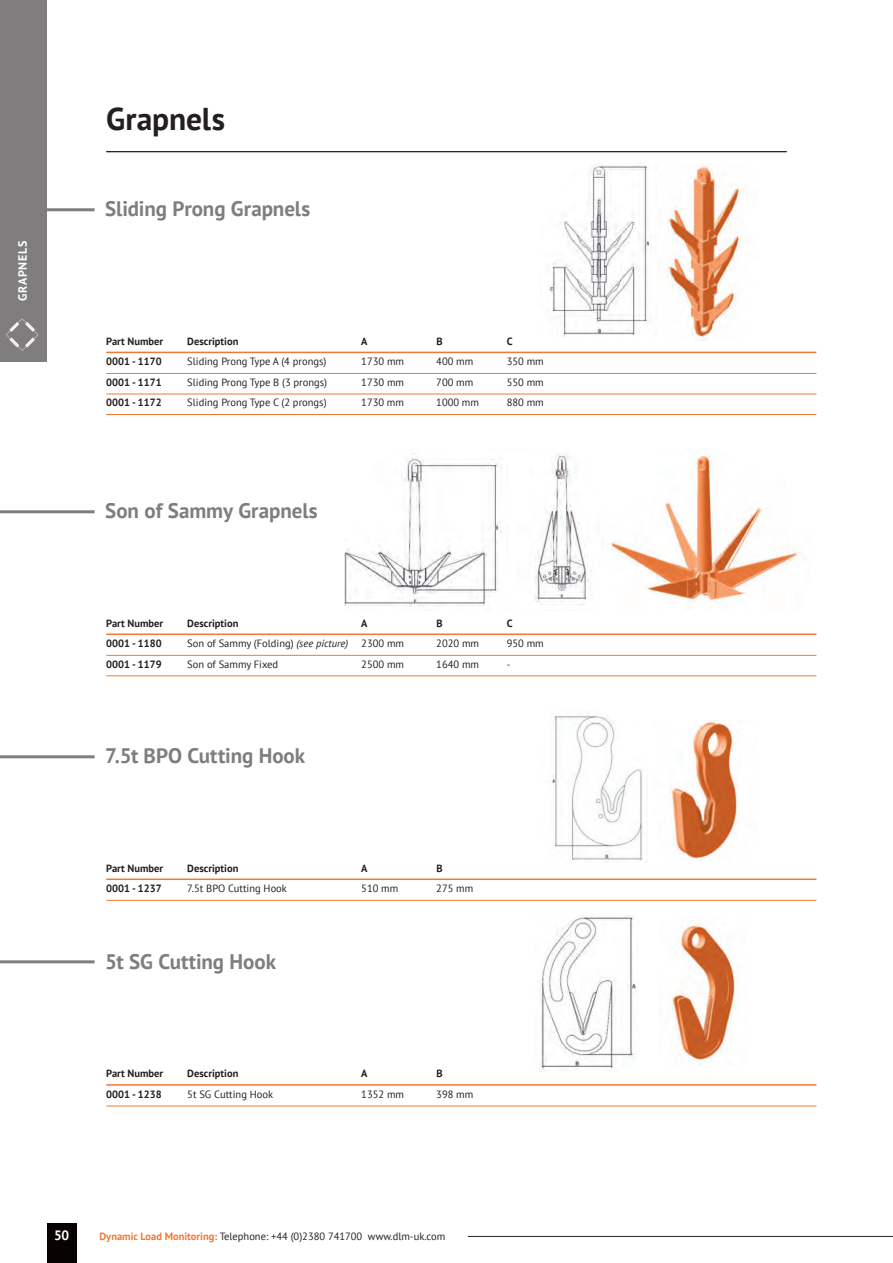
<style>
.page{position:relative;width:893px;height:1263px;background:#fff}
.page>*{position:absolute;margin:0;border:0;box-sizing:border-box;transform-origin:0 0}
.t1{font:700 31.5px "PT Sans";letter-spacing:-.005em;color:#231f20}
.t2{font:700 21px "PT Sans";color:#7f7d7d}
.t3{font:700 13.5px "PT Sans";color:#fff}
.t4{font:700 12px "PT Sans";letter-spacing:.055em;color:#fff}
.t5{font:10.5px "PT Sans";color:#231f20}
.t6{font:700 10.5px "PT Sans";color:#231f20}
.s1{font-style:italic}
.s2{font-weight:700;color:#f37736}
</style>
<div class="page">
<hr style="left:468px;top:1236px;width:425px;height:1px;background:#231f20">
<div style="left:47px;top:1224px;width:30px;height:39px;background:#080302"></div>
<img style="left:549px;top:165px;width:108px;height:172px">
<img style="left:666px;top:165px;width:76px;height:175px">
<div style="left:0;top:0;width:47px;height:361px;background:#7f7d7d"></div>
<svg style="left:6px;top:318px;width:32px;height:33px"></svg>
<hr style="left:106px;top:151px;width:681px;height:1px;background:#231f20">
<hr style="left:106px;top:352px;width:710px;height:1px;background:#f37736">
<hr style="left:106px;top:373px;width:710px;height:1px;background:#f37736">
<hr style="left:106px;top:394px;width:710px;height:1px;background:#f37736">
<hr style="left:106px;top:414px;width:710px;height:1px;background:#f37736">
<hr style="left:0;top:208px;width:95px;height:3px;background:#7f7d7d">
<hr style="left:106px;top:633px;width:710px;height:2px;background:#f37736">
<hr style="left:106px;top:655px;width:710px;height:1px;background:#f37736">
<hr style="left:106px;top:676px;width:710px;height:1px;background:#f37736">
<hr style="left:0;top:510px;width:95px;height:3px;background:#7f7d7d">
<img style="left:344px;top:453px;width:245px;height:154px">
<img style="left:609px;top:453px;width:196px;height:153px">
<hr style="left:106px;top:878px;width:710px;height:2px;background:#f37736">
<hr style="left:106px;top:900px;width:710px;height:1px;background:#f37736">
<hr style="left:0;top:755px;width:95px;height:3px;background:#7f7d7d">
<img style="left:551px;top:715px;width:97px;height:148px">
<img style="left:670px;top:721px;width:69px;height:140px">
<hr style="left:0;top:960px;width:95px;height:3px;background:#7f7d7d">
<hr style="left:106px;top:1084px;width:710px;height:2px;background:#f37736">
<hr style="left:106px;top:1106px;width:710px;height:1px;background:#f37736">
<img style="left:539px;top:914px;width:98px;height:157px">
<img style="left:672px;top:925px;width:63px;height:140px">
<p class="t4" style="left:15px;top:301px;width:62px;rotate:-90deg">GRAPNELS</p>
<h1 class="t1" style="left:106px;top:98px;width:120px">Grapnels</h1>
<h2 class="t2" style="left:105px;top:195px;width:207px">Sliding Prong Grapnels</h2>
<p class="t6" style="left:106px;top:334px;width:58px">Part Number</p>
<p class="t6" style="left:187px;top:334px;width:53px">Description</p>
<p class="t6" style="left:361px;top:334px;width:8px">A</p>
<p class="t6" style="left:436px;top:334px;width:8px">B</p>
<p class="t6" style="left:507px;top:334px;width:7px">C</p>
<p class="t6" style="left:106px;top:354px;width:57px">0001 - 1170</p>
<p class="t5" style="left:187px;top:355px;width:141px">Sliding Prong Type A (4 prongs)</p>
<p class="t5" style="left:361px;top:355px;width:44px">1730 mm</p>
<p class="t5" style="left:436px;top:355px;width:39px">400 mm</p>
<p class="t5" style="left:507px;top:355px;width:39px">350 mm</p>
<p class="t6" style="left:106px;top:375px;width:57px">0001 - 1171</p>
<p class="t5" style="left:187px;top:375px;width:141px">Sliding Prong Type B (3 prongs)</p>
<p class="t5" style="left:361px;top:375px;width:44px">1730 mm</p>
<p class="t5" style="left:436px;top:375px;width:39px">700 mm</p>
<p class="t5" style="left:507px;top:375px;width:39px">550 mm</p>
<p class="t6" style="left:106px;top:395px;width:57px">0001 - 1172</p>
<p class="t5" style="left:187px;top:396px;width:141px">Sliding Prong Type C (2 prongs)</p>
<p class="t5" style="left:361px;top:396px;width:44px">1730 mm</p>
<p class="t5" style="left:436px;top:396px;width:44px">1000 mm</p>
<p class="t5" style="left:507px;top:396px;width:39px">880 mm</p>
<h2 class="t2" style="left:105px;top:497px;width:214px">Son of Sammy Grapnels</h2>
<p class="t6" style="left:106px;top:616px;width:58px">Part Number</p>
<p class="t6" style="left:187px;top:616px;width:53px">Description</p>
<p class="t6" style="left:361px;top:616px;width:8px">A</p>
<p class="t6" style="left:436px;top:616px;width:8px">B</p>
<p class="t6" style="left:507px;top:616px;width:7px">C</p>
<p class="t6" style="left:106px;top:636px;width:57px">0001 - 1180</p>
<p class="t5" style="left:187px;top:637px;width:218px">Son of Sammy (Folding) <span class="s1">(see picture)</span> 2300 mm</p>
<p class="t5" style="left:436px;top:637px;width:44px">2020 mm</p>
<p class="t5" style="left:507px;top:637px;width:39px">950 mm</p>
<p class="t6" style="left:106px;top:657px;width:57px">0001 - 1179</p>
<p class="t5" style="left:187px;top:657px;width:92px">Son of Sammy Fixed</p>
<p class="t5" style="left:361px;top:657px;width:44px">2500 mm</p>
<p class="t5" style="left:436px;top:657px;width:44px">1640 mm</p>
<p class="t5" style="left:507px;top:657px;width:5px">-</p>
<h2 class="t2" style="left:105px;top:742px;width:201px">7.5t BPO Cutting Hook</h2>
<p class="t6" style="left:106px;top:861px;width:58px">Part Number</p>
<p class="t6" style="left:187px;top:861px;width:53px">Description</p>
<p class="t6" style="left:361px;top:861px;width:8px">A</p>
<p class="t6" style="left:436px;top:861px;width:8px">B</p>
<p class="t6" style="left:106px;top:881px;width:57px">0001 - 1237</p>
<p class="t5" style="left:187px;top:881px;width:101px">7.5t BPO Cutting Hook</p>
<p class="t5" style="left:361px;top:881px;width:39px">510 mm</p>
<p class="t5" style="left:436px;top:881px;width:39px">275 mm</p>
<h2 class="t2" style="left:105px;top:948px;width:172px">5t SG Cutting Hook</h2>
<p class="t6" style="left:106px;top:1066px;width:58px">Part Number</p>
<p class="t6" style="left:187px;top:1066px;width:53px">Description</p>
<p class="t6" style="left:361px;top:1066px;width:8px">A</p>
<p class="t6" style="left:436px;top:1066px;width:8px">B</p>
<p class="t6" style="left:106px;top:1087px;width:57px">0001 - 1238</p>
<p class="t5" style="left:187px;top:1087px;width:87px">5t SG Cutting Hook</p>
<p class="t5" style="left:361px;top:1087px;width:44px">1352 mm</p>
<p class="t5" style="left:436px;top:1087px;width:39px">398 mm</p>
<p class="t3" style="left:54px;top:1226px;width:17px">50</p>
<p class="t5" style="left:100px;top:1229px;width:347px"><span class="s2">Dynamic Load Monitoring:</span> Telephone: +44 (0)2380 741700 www.dlm-uk.com</p>
</div>
